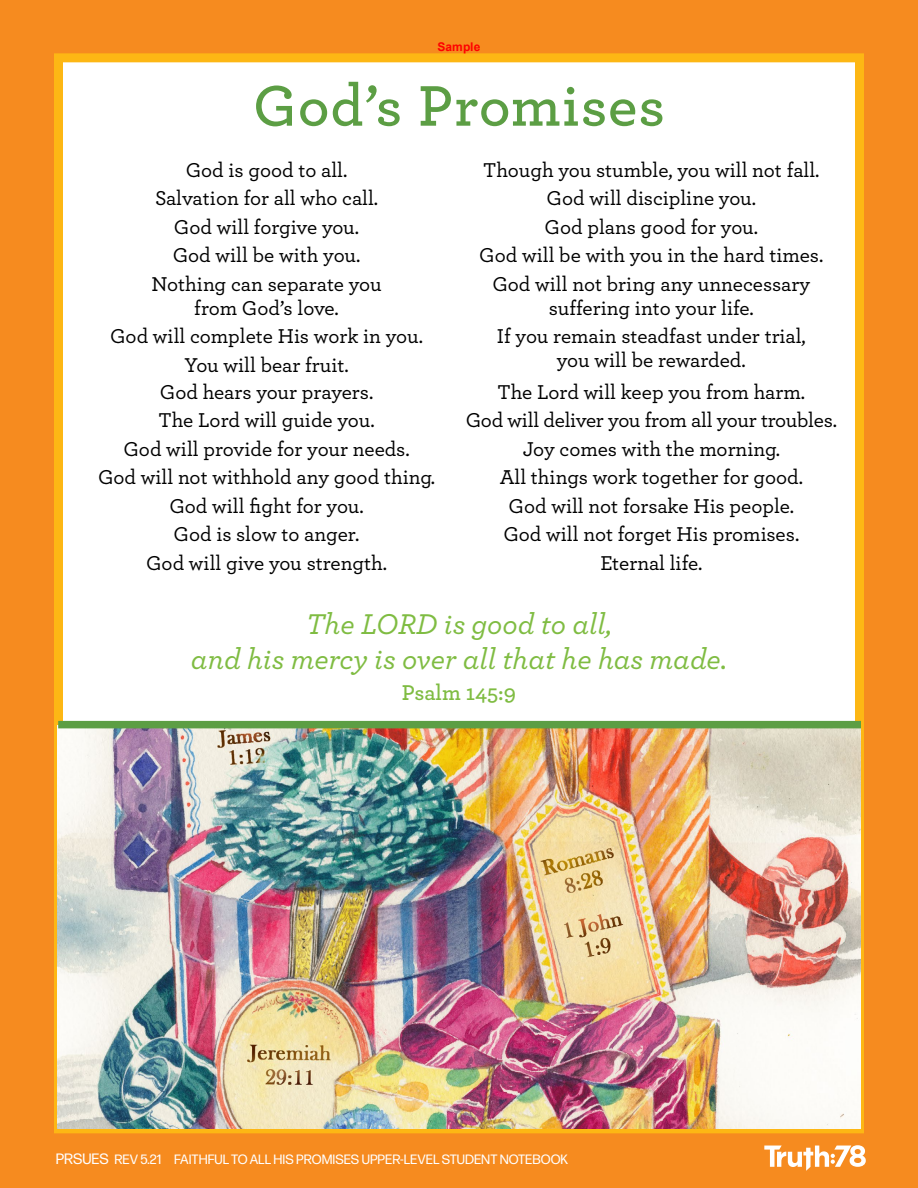
<style>
.page{position:relative;width:918px;height:1188px;background:#f68b1f}
.page>*{position:absolute;margin:0;border:0;box-sizing:border-box;transform-origin:0 0}
.t1{font:600 60px "Archer";letter-spacing:.015em;color:#5c9e44}
.t2{font:italic 500 30px/34.5px "Archer";color:#7fbc42;text-align:center}
.t3{font:600 22.5px "Archer";letter-spacing:-.005em;color:#7fbc42}
.t4{font:500 21px/28.5px "Archer";color:#000;text-align:center}
.t5{font:13.5px "Forma DJR Text";color:#fff}
.t6{font:700 12px "Arial";color:#f00}
.s1{font-size:15px}
</style>
<div class="page">
<div style="left:54px;top:53px;width:810px;height:1080px;background:#fff;border:9px solid #fdb714"></div>
<img style="left:58px;top:728px;width:802px;height:401px">
<div style="left:58px;top:721px;width:803px;height:7px;background:#5c9e44"></div>
<svg style="left:764px;top:1145px;width:102px;height:26px"></svg>
<p class="t6" style="left:438px;top:39px;width:44px">Sample</p>
<h1 class="t1" style="left:253px;top:68px;width:414px">God’s Promises</h1>
<p class="t4" style="left:151px;top:155px;width:232px">God is good to all.<br>Salvation for all who call.<br>God will forgive you.<br>God will be with you.<br>Nothing can separate you</p>
<p class="t4" style="left:98px;top:293px;width:339px">from God’s love.<br>God will complete His work in you.<br>You will bear fruit.<br>God hears your prayers.<br>The Lord will guide you.<br>God will provide for your needs.<br>God will not withhold any good thing.<br>God will fight for you.<br>God is slow to anger.<br>God will give you strength.</p>
<p class="t4" style="left:479px;top:155px;width:346px">Though you stumble, you will not fall.<br>God will discipline you.<br>God plans good for you.<br>God will be with you in the hard times.<br>God will not bring any unnecessary</p>
<p class="t4" style="left:497px;top:293px;width:310px">suffering into your life.<br>If you remain steadfast under trial,</p>
<p class="t4" style="left:497px;top:344px;width:309px;line-height:31.5px">you will be rewarded.<br>The Lord will keep you from harm.</p>
<p class="t4" style="left:466px;top:406px;width:373px">God will deliver you from all your troubles.<br>Joy comes with the morning.<br>All things work together for good.<br>God will not forsake His people.<br>God will not forget His promises.<br>Eternal life.</p>
<h2 class="t2" style="left:191px;top:606px;width:538px">The LORD is good to all,<br>and his mercy is over all that he has made.</h2>
<p class="t3" style="left:402px;top:679px;width:116px">Psalm 145:9</p>
<p class="t5" style="left:56px;top:1150px;width:514px"><span class="s1">PRSUES</span> REV 5.21 FAITHFUL TO ALL HIS PROMISES UPPER-LEVEL STUDENT NOTEBOOK</p>
</div>
